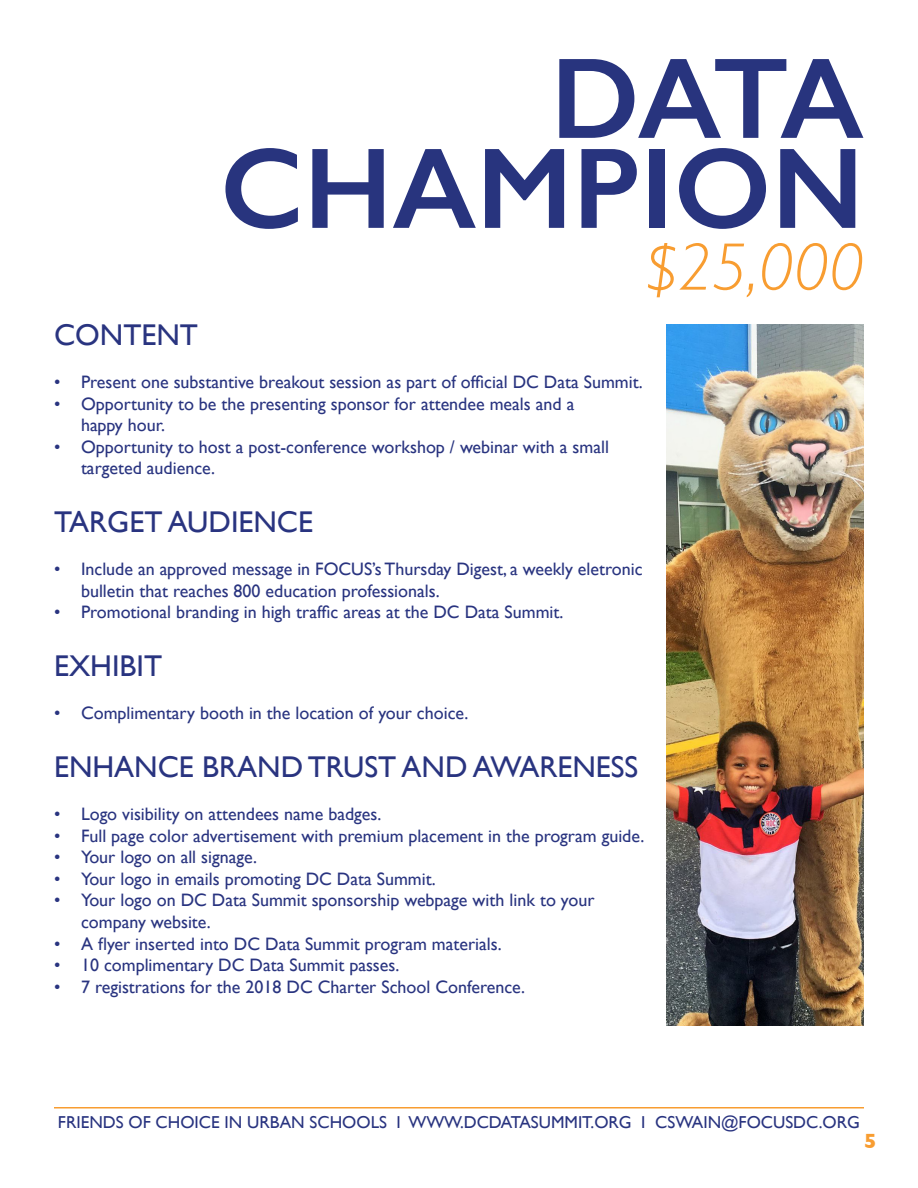
<style>
.page{position:relative;width:918px;height:1188px;background:#fff}
.page>*{position:absolute;margin:0;border:0;box-sizing:border-box;transform-origin:0 0}
.t1{font:600 115.5px "Gill Sans";color:#28347e}
.t2{font:italic 300 67.5px "Gill Sans";color:#f89d31}
.t3{font:30px "Gill Sans";color:#293480}
.t4{font:700 21px "Gill Sans";color:#f89d31}
.t5{font:18px/21.6px "Gill Sans";color:#293480}
.t6{font:17.25px "Gill Sans";color:#293480}
</style>
<div class="page">
<hr style="left:54px;top:1107px;width:810px;height:1px;background:#f89d31">
<img style="left:666px;top:324px;width:198px;height:702px">
<p class="t1" style="left:551px;top:29px;width:315px">DATA</p>
<p class="t1" style="left:220px;top:119px;width:646px">CHAMPION</p>
<p class="t2" style="left:647px;top:229px;width:219px">$25,000</p>
<p class="t3" style="left:54px;top:317px;width:146px">CONTENT</p>
<p class="t5" style="left:54px;top:371px;width:590px">• Present one substantive breakout session as part of official DC Data Summit.</p>
<p class="t5" style="left:54px;top:392px;width:522px">• Opportunity to be the presenting sponsor for attendee meals and a</p>
<p class="t5" style="left:81px;top:414px;width:85px">happy hour.</p>
<p class="t5" style="left:54px;top:436px;width:556px">• Opportunity to host a post-conference workshop / webinar with a small</p>
<p class="t5" style="left:81px;top:457px;width:136px">targeted audience.</p>
<p class="t3" style="left:54px;top:504px;width:261px">TARGET AUDIENCE</p>
<p class="t5" style="left:54px;top:558px;width:590px">• Include an approved message in FOCUS’s Thursday Digest, a weekly eletronic</p>
<p class="t5" style="left:81px;top:580px;width:360px">bulletin that reaches 800 education professionals.</p>
<p class="t5" style="left:54px;top:601px;width:511px">• Promotional branding in high traffic areas at the DC Data Summit.</p>
<p class="t3" style="left:54px;top:648px;width:110px">EXHIBIT</p>
<p class="t5" style="left:54px;top:702px;width:416px">• Complimentary booth in the location of your choice.</p>
<p class="t3" style="left:54px;top:749px;width:586px">ENHANCE BRAND TRUST AND AWARENESS</p>
<p class="t5" style="left:54px;top:803px;width:329px">• Logo visibility on attendees name badges.</p>
<p class="t5" style="left:54px;top:824px;width:592px">• Full page color advertisement with premium placement in the program guide.</p>
<p class="t5" style="left:54px;top:846px;width:205px">• Your logo on all signage.</p>
<p class="t5" style="left:54px;top:868px;width:383px">• Your logo in emails promoting DC Data Summit.</p>
<p class="t5" style="left:81px;top:889px;width:515px;text-indent:-27px">• Your logo on DC Data Summit sponsorship webpage with link to your company website.</p>
<p class="t5" style="left:54px;top:932px;width:449px">• A flyer inserted into DC Data Summit program materials.</p>
<p class="t5" style="left:54px;top:954px;width:347px">• 10 complimentary DC Data Summit passes.</p>
<p class="t5" style="left:54px;top:976px;width:473px">• 7 registrations for the 2018 DC Charter School Conference.</p>
<p class="t6" style="left:58px;top:1112px;width:804px">FRIENDS OF CHOICE IN URBAN SCHOOLS I WWW.DCDATASUMMIT.ORG I CSWAIN@FOCUSDC.ORG</p>
<p class="t4" style="left:864px;top:1125px;width:14px">5</p>
</div>
